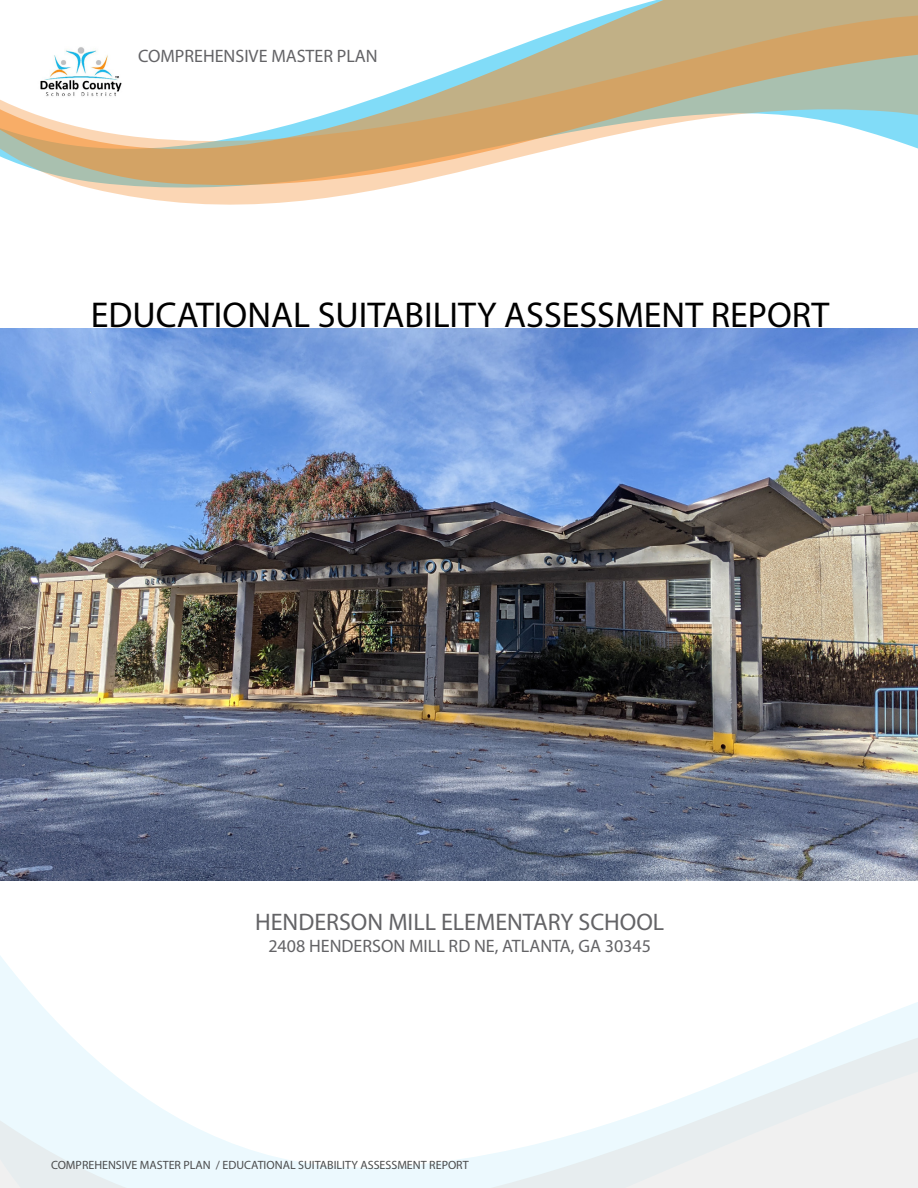
<style>
.page{position:relative;width:918px;height:1188px;background:#fff}
.page>*{position:absolute;margin:0;border:0;box-sizing:border-box;transform-origin:0 0}
.t1{font:36px "Myriad Pro";color:#000}
.t2{font:24px "Myriad Pro";color:#636366}
.t3{font:18px "Myriad Pro";color:#636366}
.t4{font:12px "Myriad Pro";color:#4b4c4d}
</style>
<div class="page">
<svg style="left:0;top:0;width:918px;height:205px"></svg>
<svg style="left:0;top:956px;width:918px;height:232px"></svg>
<img style="left:0;top:328px;width:918px;height:553px">
<p class="t3" style="left:138px;top:45px;width:241px">COMPREHENSIVE MASTER PLAN</p>
<p class="t1" style="left:91px;top:292px;width:740px">EDUCATIONAL SUITABILITY ASSESSMENT REPORT</p>
<p class="t2" style="left:255px;top:907px;width:411px">HENDERSON MILL ELEMENTARY SCHOOL</p>
<p class="t3" style="left:268px;top:935px;width:384px">2408 HENDERSON MILL RD NE, ATLANTA, GA 30345</p>
<p class="t4" style="left:51px;top:1157px;width:419px">COMPREHENSIVE MASTER PLAN / EDUCATIONAL SUITABILITY ASSESSMENT REPORT</p>
</div>
